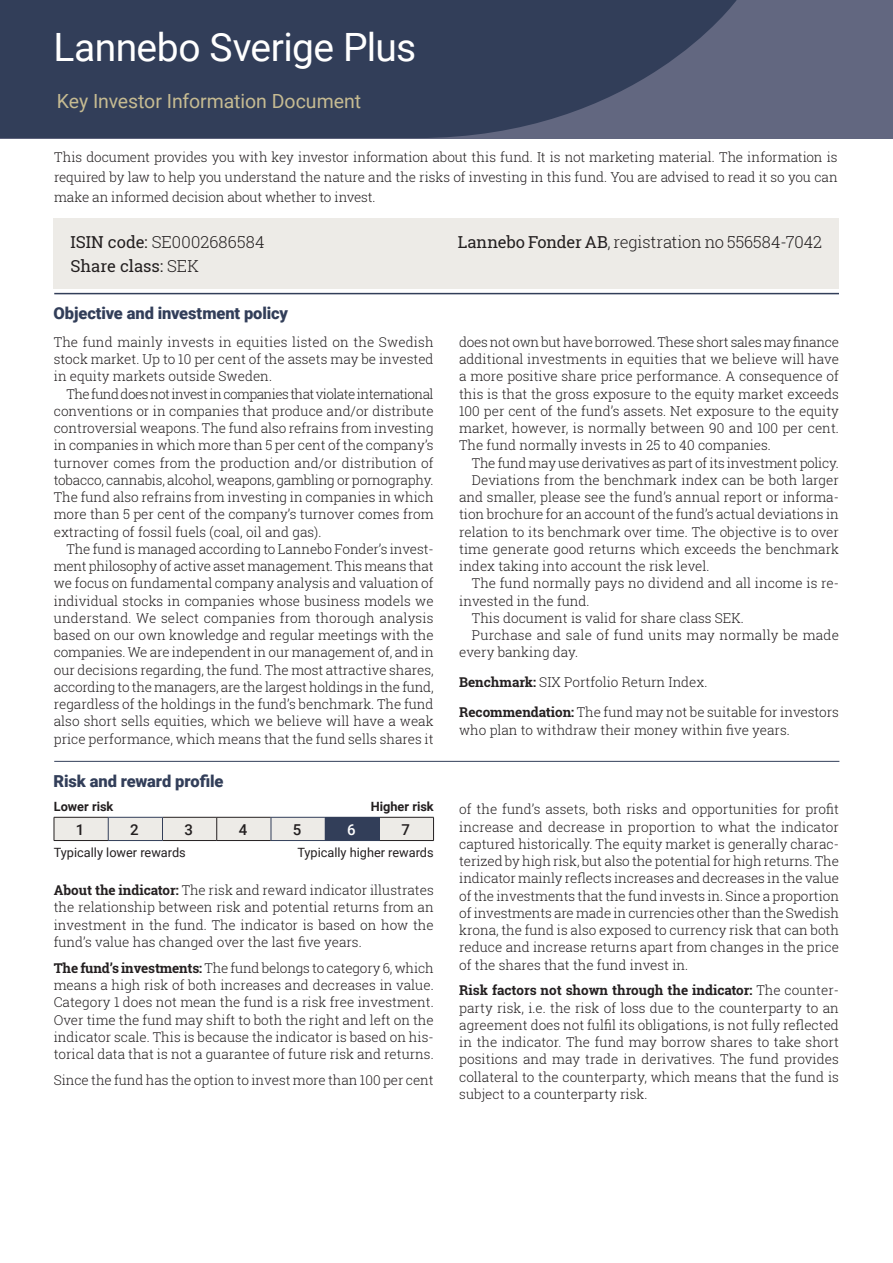
<style>
.page{position:relative;width:893px;height:1263px;background:#fff}
.page>*{position:absolute;margin:0;border:0;box-sizing:border-box;transform-origin:0 0}
.Fondrubrik_NY{font:39px "Roboto";letter-spacing:-.015em;color:#fff}
.FondUnderRubrik{font:19.5px "Roboto";color:#c6bb92}
.FondFakta{font:300 16.5px "Roboto Slab";color:#231f20}
.Rubrik{font:900 16.5px "Roboto";letter-spacing:-.005em;color:#323e59}
.FondFakta-2{font:16.5px "Roboto Slab";color:#231f20}
.t1{font:500 15px "Roboto";color:#231f20}
.t2{font:500 15px "Roboto";color:#fff}
.Brödtext_2_a{font:300 13.5px/17.2px "Roboto Slab";color:#231f20;text-align:justify}
.Brödtext_1_a{font:300 13.5px/17.2px "Roboto Slab";color:#231f20}
.Brödtext_2_a-2{font:300 13.5px "Roboto Slab";letter-spacing:-.02em;color:#231f20}
.Faktatext_1_a{font:12.75px "Roboto";color:#231f20}
.Faktatext_1_a-2{font:700 12.75px "Roboto";color:#231f20}
.s1{font-weight:400}
.s2{font-weight:300}
.s3{font-weight:700}
</style>
<div class="page">
<div style="left:0;top:0;width:893px;height:138px;background:#626780"></div>
<svg style="left:0;top:0;width:737px;height:138px;background:#38435d"></svg>
<div style="left:54px;top:218px;width:785px;height:71px;background:#edebe7"></div>
<hr style="left:54px;top:761px;width:785px;height:1px;background:#323e59">
<hr style="left:54px;top:293px;width:785px;height:1px;background:#323e59">
<hr style="left:54px;top:840px;width:54px;height:1px;background:#231f20">
<hr style="left:163px;top:840px;width:54px;height:1px;background:#231f20">
<hr style="left:217px;top:840px;width:54px;height:1px;background:#231f20">
<hr style="left:380px;top:840px;width:54px;height:1px;background:#231f20">
<hr style="left:108px;top:840px;width:55px;height:1px;background:#323e59">
<hr style="left:325px;top:840px;width:55px;height:1px;background:#323e59">
<svg style="left:54px;top:817px;width:380px;height:23px;background:#c8c9ca"></svg>
<hr style="left:271px;top:840px;width:54px;height:1px;background:#323e59">
<p class="Fondrubrik_NY" style="left:54px;top:20px;width:364px">Lannebo Sverige Plus</p>
<p class="FondUnderRubrik" style="left:57px;top:88px;width:306px">Key Investor Information Document</p>
<p class="Brödtext_2_a" style="left:54px;top:147px;width:785px;line-height:20.2px">This document provides you with key investor information about this fund. It is not marketing material. The information is required by law to help you understand the nature and the risks of investing in this fund. You are advised to read it so you can make an informed decision about whether to invest.</p>
<p class="FondFakta" style="left:71px;top:231px;width:196px"><span class="s1">ISIN code:</span> SE0002686584</p>
<p class="FondFakta" style="left:458px;top:231px;width:366px"><span class="s1">Lannebo Fonder AB</span>, registration no 556584-7042</p>
<p class="FondFakta-2" style="left:71px;top:255px;width:130px">Share class: <span class="s2">SEK</span></p>
<p class="Rubrik" style="left:54px;top:302px;width:236px">Objective and investment policy</p>
<p class="Brödtext_2_a" style="left:54px;top:333px;width:381px">The fund mainly invests in equities listed on the Swedish stock market. Up to 10 per cent of the assets may be invested in equity markets outside Sweden.</p>
<p class="Brödtext_2_a" style="left:54px;top:385px;width:381px;text-indent:13px">The fund does not invest in companies that violate international conventions or in companies that produce and/or distribute controversial weapons. The fund also refrains from investing in companies in which more than 5 per cent of the company’s turnover comes from the production and/or distribution of tobacco, cannabis, alcohol, weapons, gambling or pornography.<br>The fund also refrains from investing in companies in which more than 5 per cent of the company’s turnover comes from extracting of fossil fuels (coal, oil and gas).</p>
<p class="Brödtext_2_a" style="left:54px;top:540px;width:381px;text-indent:13px">The fund is managed according to Lannebo Fonder’s invest&shy;ment philosophy of active asset management. This means that we focus on fundamental company analysis and valuation of individual stocks in companies whose business models we understand. We select companies from thorough analysis based on our own knowledge and regular meetings with the companies. We are independent in our management of, and in our decisions regarding, the fund. The most attractive shares, according to the managers, are the largest holdings in the fund, regardless of the holdings in the fund’s benchmark. The fund also short sells equities, which we believe will have a weak price performance, which means that the fund sells shares it</p>
<p class="Rubrik" style="left:54px;top:769px;width:171px">Risk and reward profile</p>
<p class="Brödtext_2_a" style="left:459px;top:333px;width:381px">does not own but have borrowed. These short sales may finance additional investments in equities that we believe will have a more positive share price performance. A consequence of this is that the gross exposure to the equity market exceeds 100 per cent of the fund’s assets. Net exposure to the equity market, however, is normally between 90 and 100 per cent.<br>The fund normally invests in 25 to 40 companies.</p>
<p class="Brödtext_2_a-2" style="left:472px;top:453px;width:369px">The fund may use derivatives as part of its investment policy.</p>
<p class="Brödtext_2_a" style="left:459px;top:471px;width:381px;text-indent:13px">Deviations from the benchmark index can be both larger and smaller, please see the fund’s annual report or informa&shy;tion brochure for an account of the fund’s actual deviations in relation to its benchmark over time. The objective is to over time generate good returns which exceeds the benchmark index taking into account the risk level.</p>
<p class="Brödtext_2_a" style="left:459px;top:574px;width:381px;text-indent:13px">The fund normally pays no dividend and all income is re&shy;invested in the fund.</p>
<p class="Brödtext_2_a" style="left:472px;top:609px;width:273px">This document is valid for share class SEK.</p>
<p class="Brödtext_2_a" style="left:459px;top:626px;width:381px;text-indent:13px">Purchase and sale of fund units may normally be made every banking day.</p>
<p class="Brödtext_1_a" style="left:459px;top:673px;width:250px"><span class="s3">Benchmark:</span> SIX Portfolio Return Index.</p>
<p class="Brödtext_1_a" style="left:459px;top:703px;width:381px"><span class="s3">Recommendation:</span> The fund may not be suitable for investors who plan to withdraw their money within five years.</p>
<p class="Faktatext_1_a-2" style="left:54px;top:797px;width:61px">Lower risk</p>
<p class="Faktatext_1_a-2" style="left:371px;top:797px;width:64px">Higher risk</p>
<p class="Brödtext_2_a" style="left:459px;top:800px;width:381px">of the fund’s assets, both risks and opportunities for profit increase and decrease in proportion to what the indicator captured historically. The equity market is generally charac&shy;terized by high risk, but also the potential for high returns. The indicator mainly reflects increases and decreases in the value of the investments that the fund invests in. Since a proportion of investments are made in currencies other than the Swedish krona, the fund is also exposed to currency risk that can both reduce and increase returns apart from changes in the price of the shares that the fund invest in.</p>
<p class="Brödtext_2_a" style="left:459px;top:981px;width:381px"><span class="s3">Risk factors not shown through the indicator:</span> The counter&shy;party risk, i.e. the risk of loss due to the counterparty to an agreement does not fulfil its obligations, is not fully reflected in the indicator. The fund may borrow shares to take short positions and may trade in derivatives. The fund provides collateral to the counterparty, which means that the fund is subject to a counterparty risk.</p>
<p class="t1" style="left:76px;top:819px;width:10px">1</p>
<p class="t1" style="left:130px;top:819px;width:10px">2</p>
<p class="t1" style="left:184px;top:819px;width:10px">3</p>
<p class="t1" style="left:239px;top:819px;width:10px">4</p>
<p class="t1" style="left:293px;top:819px;width:10px">5</p>
<p class="t2" style="left:347px;top:819px;width:10px">6</p>
<p class="t1" style="left:401px;top:819px;width:10px">7</p>
<p class="Faktatext_1_a" style="left:54px;top:843px;width:134px">Typically lower rewards</p>
<p class="Faktatext_1_a" style="left:297px;top:843px;width:138px">Typically higher rewards</p>
<p class="Brödtext_2_a" style="left:54px;top:881px;width:381px"><span class="s3">About the indicator:</span> The risk and reward indicator illustrates the relationship between risk and potential returns from an investment in the fund. The indicator is based on how the fund’s value has changed over the last five years.</p>
<p class="Brödtext_2_a" style="left:54px;top:959px;width:381px"><span class="s3">The fund’s investments:</span> The fund belongs to category 6, which means a high risk of both increases and decreases in value.<br>Category 1 does not mean the fund is a risk free investment.<br>Over time the fund may shift to both the right and left on the indicator scale. This is because the indicator is based on his&shy;torical data that is not a guarantee of future risk and returns.</p>
<p class="Brödtext_2_a" style="left:54px;top:1071px;width:381px">Since the fund has the option to invest more than 100 per cent</p>
</div>
